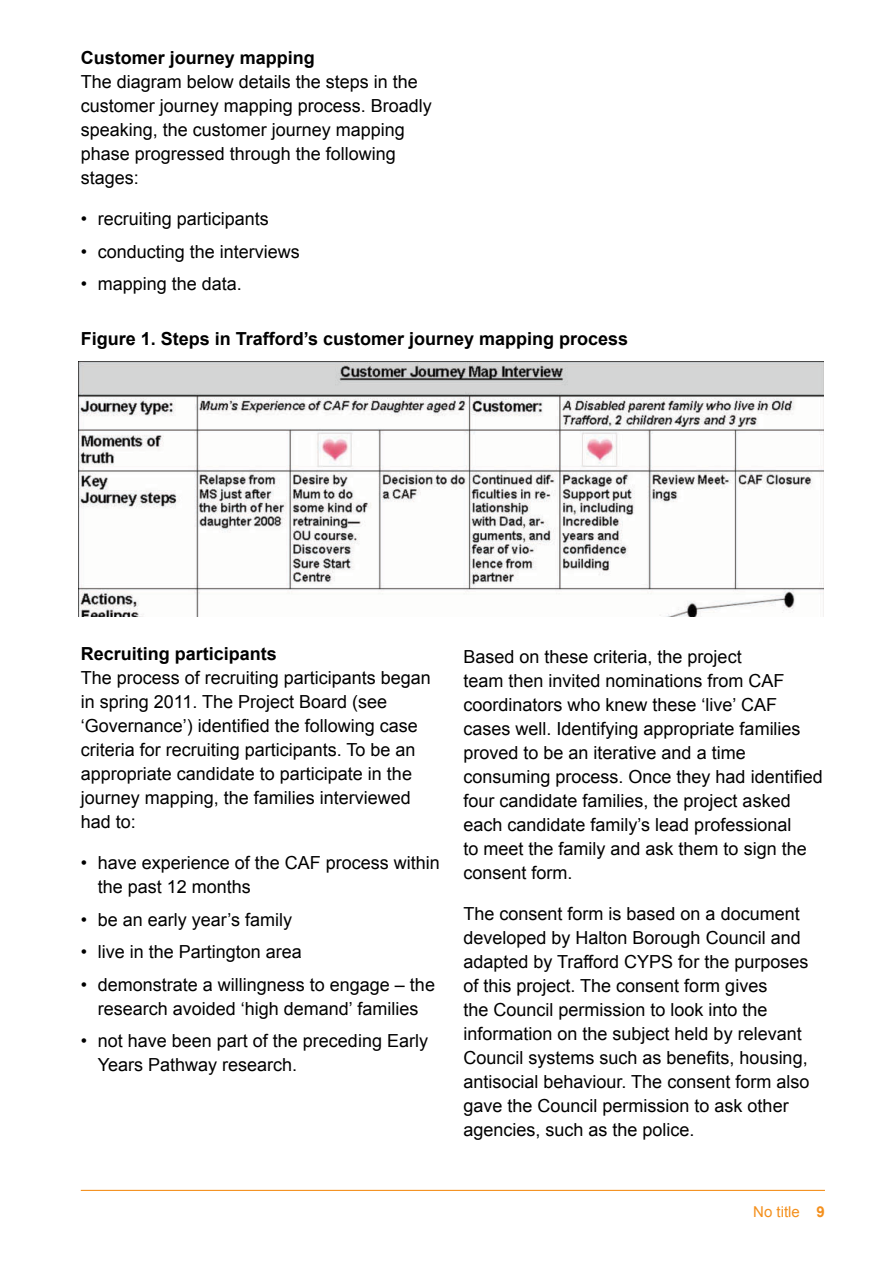
<style>
.page{position:relative;width:893px;height:1263px;background:#fff}
.page>*{position:absolute;margin:0;border:0;box-sizing:border-box;transform-origin:0 0}
.t1{font:18px/24px "Arial";color:#000}
.t2{font:700 18px "Arial";color:#000}
.t3{font:15px "Arial";color:#f4901d}
.s1{font-weight:700}
</style>
<div class="page">
<hr style="left:81px;top:1190px;width:744px;height:1px;background:#f4901d">
<img style="left:79px;top:361px;width:744px;height:256px">
<p class="t2" style="left:81px;top:46px;width:236px">Customer journey mapping</p>
<p class="t1" style="left:81px;top:70px;width:353px">The diagram below details the steps in the customer journey mapping process. Broadly speaking, the customer journey mapping phase progressed through the following stages:</p>
<p class="t1" style="left:81px;top:207px;width:190px">• recruiting participants</p>
<p class="t1" style="left:81px;top:239px;width:221px">• conducting the interviews</p>
<p class="t1" style="left:81px;top:272px;width:163px">• mapping the data.</p>
<p class="t2" style="left:81px;top:326px;width:549px">Figure 1. Steps in Trafford’s customer journey mapping process</p>
<p class="t2" style="left:81px;top:642px;width:198px">Recruiting participants</p>
<p class="t1" style="left:81px;top:666px;width:352px">The process of recruiting participants began in spring 2011. The Project Board (see ‘Governance’) identified the following case criteria for recruiting participants. To be an appropriate candidate to participate in the journey mapping, the families interviewed had to:</p>
<p class="t1" style="left:98px;top:851px;width:344px;text-indent:-17px">• have experience of the CAF process within the past 12 months</p>
<p class="t1" style="left:81px;top:907px;width:213px">• be an early year’s family</p>
<p class="t1" style="left:81px;top:940px;width:223px">• live in the Partington area</p>
<p class="t1" style="left:81px;top:972px;width:356px;text-align:center">• demonstrate a willingness to engage – the research avoided ‘high demand’ families</p>
<p class="t1" style="left:98px;top:1029px;width:332px;text-indent:-17px">• not have been part of the preceding Early<br>Years Pathway research.</p>
<p class="t1" style="left:463px;top:645px;width:361px">Based on these criteria, the project<br>team then invited nominations from CAF coordinators who knew these ‘live’ CAF cases well. Identifying appropriate families proved to be an iterative and a time consuming process. Once they had identified four candidate families, the project asked each candidate family’s lead professional<br>to meet the family and ask them to sign the consent form.</p>
<p class="t1" style="left:463px;top:902px;width:347px">The consent form is based on a document developed by Halton Borough Council and adapted by Trafford CYPS for the purposes of this project. The consent form gives<br>the Council permission to look into the information on the subject held by relevant Council systems such as benefits, housing, antisocial behaviour. The consent form also gave the Council permission to ask other agencies, such as the police.</p>
<p class="t3" style="left:753px;top:1202px;width:73px">No title <span class="s1">9</span></p>
</div>
